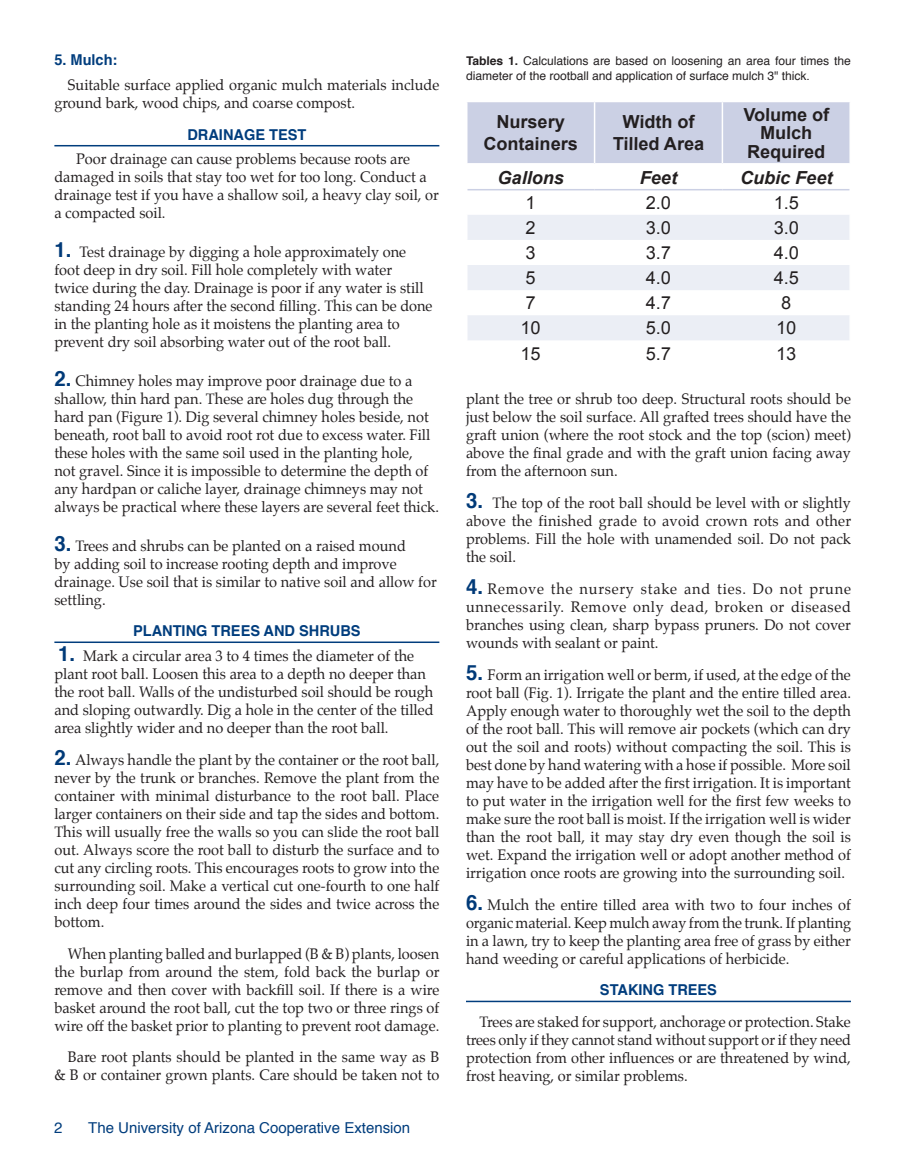
<style>
.page{position:relative;width:905px;height:1175px;background:#fff}
.page>*{position:absolute;margin:0;border:0;box-sizing:border-box;transform-origin:0 0}
.t1{font:700 18px/21.6px "Arial";color:#231f20;text-align:center}
.t2{font:18px "Arial";color:#231f20}
.t3{font:italic 700 18px "Arial";color:#231f20}
.Subhead_1{font:15px/18px "Palatino";color:#231f20;text-align:justify}
.Body_text{font:15px/18px "Palatino";color:#231f20}
.Subhead_1-2{font:700 15px "Helvetica";color:#013d7d}
.t4{font:15px "Helvetica";color:#013d7d}
.t5{font:12px/14.4px "Helvetica";color:#231f20}
.s1{font-family:"Helvetica";font-weight:700;font-size:21px;color:#013a78}
.s2{font-weight:700}
</style>
<div class="page">
<hr style="left:54px;top:145px;width:385px;height:1px;background:#013d7d">
<hr style="left:54px;top:641px;width:385px;height:2px;background:#013d7d">
<hr style="left:466px;top:1000px;width:384px;height:2px;background:#013d7d">
<svg style="left:467px;top:102px;width:383px;height:238px"></svg>
<p class="Subhead_1-2" style="left:54px;top:48px;width:65px">5. Mulch:</p>
<p class="Body_text" style="left:54px;top:76px;width:386px;text-indent:14px">Suitable surface applied organic mulch materials include ground bark, wood chips, and coarse compost.</p>
<p class="Subhead_1-2" style="left:187px;top:122px;width:120px">DRAINAGE TEST</p>
<p class="Subhead_1" style="left:54px;top:150px;width:386px;text-align:left;text-indent:22px">Poor drainage can cause problems because roots are damaged in soils that stay too wet for too long. Conduct a drainage test if you have a shallow soil, a heavy clay soil, or a compacted soil.</p>
<p class="Subhead_1" style="left:54px;top:243px;width:380px;text-align:left"><span class="s1">1.</span> Test drainage by digging a hole approximately one foot deep in dry soil. Fill hole completely with water<br>twice during the day. Drainage is poor if any water is still standing 24 hours after the second filling. This can be done in the planting hole as it moistens the planting area to prevent dry soil absorbing water out of the root ball.</p>
<p class="Subhead_1" style="left:54px;top:371px;width:386px;text-align:left"><span class="s1">2.</span> Chimney holes may improve poor drainage due to a shallow, thin hard pan. These are holes dug through the hard pan (Figure 1). Dig several chimney holes beside, not beneath, root ball to avoid root rot due to excess water. Fill these holes with the same soil used in the planting hole,<br>not gravel. Since it is impossible to determine the depth of any hardpan or caliche layer, drainage chimneys may not always be practical where these layers are several feet thick.</p>
<p class="Subhead_1" style="left:54px;top:536px;width:384px;text-align:left"><span class="s1">3.</span> Trees and shrubs can be planted on a raised mound<br>by adding soil to increase rooting depth and improve drainage. Use soil that is similar to native soil and allow for settling.</p>
<p class="Subhead_1-2" style="left:133px;top:618px;width:229px">PLANTING TREES AND SHRUBS</p>
<p class="Subhead_1" style="left:54px;top:647px;width:381px;text-align:left"><span class="s1">1.</span> Mark a circular area 3 to 4 times the diameter of the plant root ball. Loosen this area to a depth no deeper than the root ball. Walls of the undisturbed soil should be rough and sloping outwardly. Dig a hole in the center of the tilled area slightly wider and no deeper than the root ball.</p>
<p class="Subhead_1" style="left:54px;top:751px;width:386px"><span class="s1">2.</span> Always handle the plant by the container or the root ball, never by the trunk or branches. Remove the plant from the container with minimal disturbance to the root ball. Place larger containers on their side and tap the sides and bottom.<br>This will usually free the walls so you can slide the root ball out. Always score the root ball to disturb the surface and to cut any circling roots. This encourages roots to grow into the surrounding soil. Make a vertical cut one-fourth to one half inch deep four times around the sides and twice across the bottom.</p>
<p class="Subhead_1" style="left:54px;top:944px;width:386px;text-indent:14px">When planting balled and burlapped (B &amp; B) plants, loosen the burlap from around the stem, fold back the burlap or remove and then cover with backfill soil. If there is a wire basket around the root ball, cut the top two or three rings of wire off the basket prior to planting to prevent root damage.</p>
<p class="Subhead_1" style="left:54px;top:1048px;width:386px;text-align:right">Bare root plants should be planted in the same way as B &amp; B or container grown plants. Care should be taken not to</p>
<p class="t4" style="left:54px;top:1115px;width:10px">2</p>
<p class="t4" style="left:88px;top:1116px;width:323px">The University of Arizona Cooperative Extension</p>
<p class="t5" style="left:466px;top:54px;width:387px"><span class="s2">Tables 1.</span> Calculations are based on loosening an area four times the diameter of the rootball and application of surface mulch 3" thick.</p>
<p class="t1" style="left:483px;top:112px;width:96px">Nursery<br>Containers</p>
<p class="t1" style="left:613px;top:112px;width:93px">Width of<br>Tilled Area</p>
<p class="t1" style="left:743px;top:106px;width:87px;line-height:18.6px">Volume of<br>Mulch</p>
<p class="t1" style="left:747px;top:141px;width:80px">Required</p>
<p class="t3" style="left:497px;top:166px;width:68px">Gallons</p>
<p class="t3" style="left:640px;top:166px;width:39px">Feet</p>
<p class="t3" style="left:740px;top:166px;width:94px">Cubic Feet</p>
<p class="t2" style="left:525px;top:191px;width:12px">1</p>
<p class="t2" style="left:646px;top:191px;width:27px">2.0</p>
<p class="t2" style="left:773px;top:191px;width:27px">1.5</p>
<p class="t2" style="left:525px;top:216px;width:12px">2</p>
<p class="t2" style="left:646px;top:216px;width:27px">3.0</p>
<p class="t2" style="left:773px;top:216px;width:27px">3.0</p>
<p class="t2" style="left:525px;top:241px;width:12px">3</p>
<p class="t2" style="left:646px;top:241px;width:27px">3.7</p>
<p class="t2" style="left:773px;top:241px;width:27px">4.0</p>
<p class="t2" style="left:525px;top:266px;width:12px">5</p>
<p class="t2" style="left:646px;top:266px;width:27px">4.0</p>
<p class="t2" style="left:773px;top:266px;width:27px">4.5</p>
<p class="t2" style="left:525px;top:291px;width:12px">7</p>
<p class="t2" style="left:646px;top:291px;width:27px">4.7</p>
<p class="t2" style="left:781px;top:291px;width:12px">8</p>
<p class="t2" style="left:520px;top:316px;width:22px">10</p>
<p class="t2" style="left:646px;top:316px;width:27px">5.0</p>
<p class="t2" style="left:776px;top:316px;width:22px">10</p>
<p class="t2" style="left:520px;top:341px;width:22px">15</p>
<p class="t2" style="left:646px;top:341px;width:27px">5.7</p>
<p class="t2" style="left:776px;top:341px;width:22px">13</p>
<p class="Subhead_1" style="left:466px;top:389px;width:386px">plant the tree or shrub too deep. Structural roots should be just below the soil surface. All grafted trees should have the graft union (where the root stock and the top (scion) meet) above the final grade and with the graft union facing away from the afternoon sun.</p>
<p class="Subhead_1" style="left:466px;top:493px;width:386px"><span class="s1">3.</span> The top of the root ball should be level with or slightly above the finished grade to avoid crown rots and other problems. Fill the hole with unamended soil. Do not pack the soil.</p>
<p class="Subhead_1" style="left:466px;top:579px;width:386px"><span class="s1">4.</span> Remove the nursery stake and ties. Do not prune unnecessarily. Remove only dead, broken or diseased branches using clean, sharp bypass pruners. Do not cover wounds with sealant or paint.</p>
<p class="Subhead_1" style="left:466px;top:665px;width:386px"><span class="s1">5.</span> Form an irrigation well or berm, if used, at the edge of the root ball (Fig. 1). Irrigate the plant and the entire tilled area.<br>Apply enough water to thoroughly wet the soil to the depth of the root ball. This will remove air pockets (which can dry out the soil and roots) without compacting the soil. This is best done by hand watering with a hose if possible. More soil may have to be added after the first irrigation. It is important to put water in the irrigation well for the first few weeks to make sure the root ball is moist. If the irrigation well is wider than the root ball, it may stay dry even though the soil is wet. Expand the irrigation well or adopt another method of irrigation once roots are growing into the surrounding soil.</p>
<p class="Subhead_1" style="left:466px;top:895px;width:386px"><span class="s1">6.</span> Mulch the entire tilled area with two to four inches of organic material. Keep mulch away from the trunk. If planting in a lawn, try to keep the planting area free of grass by either hand weeding or careful applications of herbicide.</p>
<p class="Subhead_1-2" style="left:600px;top:977px;width:118px">STAKING TREES</p>
<p class="Subhead_1" style="left:466px;top:1012px;width:386px;text-indent:14px">Trees are staked for support, anchorage or protection. Stake trees only if they cannot stand without support or if they need protection from other influences or are threatened by wind, frost heaving, or similar problems.</p>
</div>
